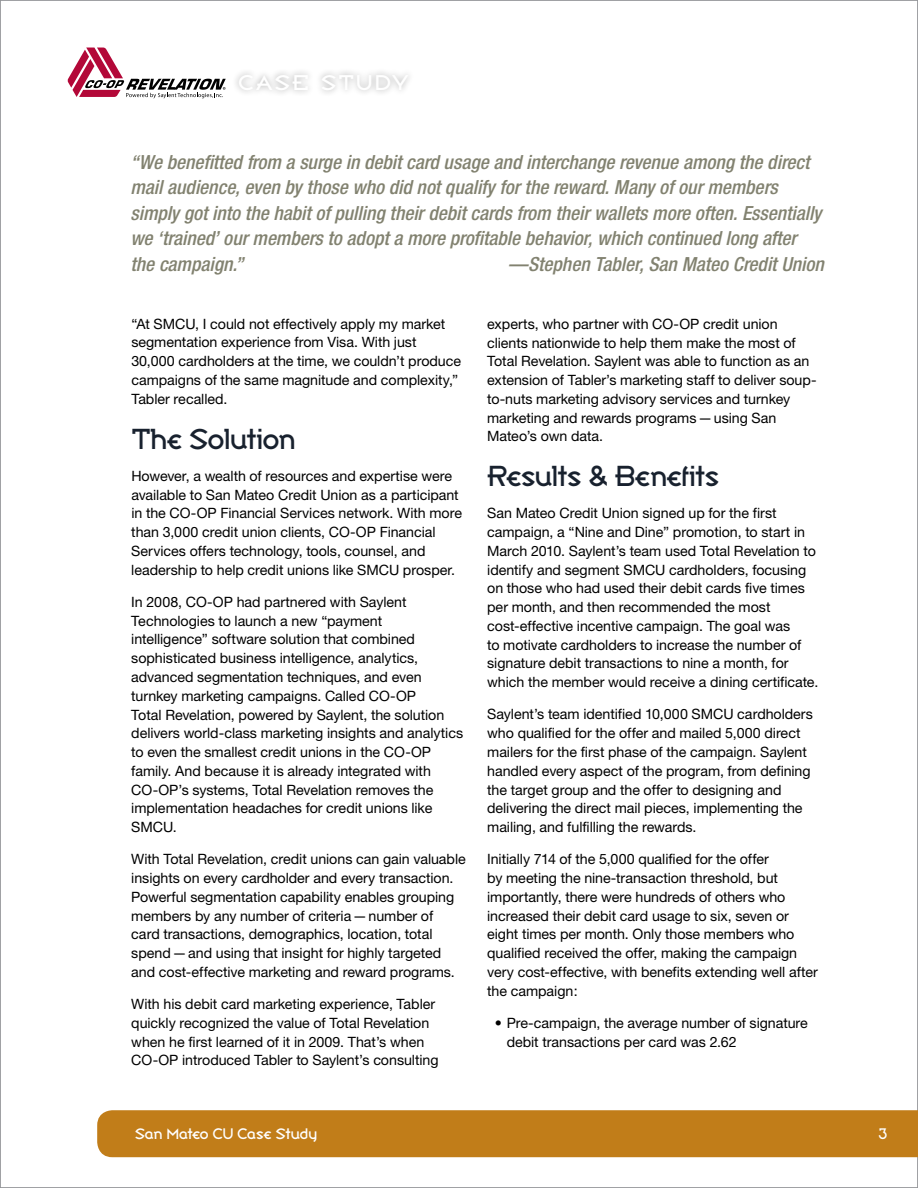
<style>
.page{position:relative;width:918px;height:1188px;background:#fff}
.page>*{position:absolute;margin:0;border:0;box-sizing:border-box;transform-origin:0 0}
.t1{font:28.5px "Broadband ICG";letter-spacing:-.02em;color:#18212e}
.t2{font:21px "Broadband ICG";letter-spacing:.085em;color:#fff;scale:1.1 1}
.t3{font:italic 500 condensed 19.5px/25.5px "Helvetica Neue";color:#828270}
.t4{font:15px "Broadband ICG";letter-spacing:-.01em;color:#fff}
.t5{font:14.25px/18.8px "Helvetica Neue";letter-spacing:-.005em;color:#000}
</style>
<div class="page">
<div style="left:97px;top:1110px;width:821px;height:47px;background:#c17d19"></div>
<div style="left:232px;top:68px;width:183px;height:29px;background:#000;opacity:.35"></div>
<svg style="left:68px;top:48px;width:158px;height:50px"></svg>
<h2 class="t2" style="left:238px;top:70px;width:156px">CASE STUDY</h2>
<p class="t3" style="left:130px;top:149px;width:693px">“We benefitted from a surge in debit card usage and interchange revenue among the direct mail audience, even by those who did not qualify for the reward. Many of our members simply got into the habit of pulling their debit cards from their wallets more often. Essentially we ‘trained’ our members to adopt a more profitable behavior, which continued long after the campaign.”</p>
<h3 class="t3" style="left:508px;top:251px;width:317px">—Stephen Tabler, San Mateo Credit Union</h3>
<p class="t5" style="left:131px;top:314px;width:331px">“At SMCU, I could not effectively apply my market segmentation experience from Visa. With just 30,000 cardholders at the time, we couldn’t produce campaigns of the same magnitude and complexity,” Tabler recalled.</p>
<h1 class="t1" style="left:131px;top:421px;width:166px">The Solution</h1>
<p class="t5" style="left:131px;top:466px;width:332px">However, a wealth of resources and expertise were available to San Mateo Credit Union as a participant in the CO‑OP Financial Services network. With more than 3,000 credit union clients, CO‑OP Financial Services offers technology, tools, counsel, and leadership to help credit unions like SMCU prosper.</p>
<p class="t5" style="left:131px;top:592px;width:333px">In 2008, CO‑OP had partnered with Saylent Technologies to launch a new “payment<br>intelligence” software solution that combined sophisticated business intelligence, analytics, advanced segmentation techniques, and even turnkey marketing campaigns. Called CO‑OP<br>Total Revelation, powered by Saylent, the solution delivers world-class marketing insights and analytics to even the smallest credit unions in the CO‑OP family. And because it is already integrated with CO‑OP’s systems, Total Revelation removes the implementation headaches for credit unions like SMCU.</p>
<p class="t5" style="left:131px;top:850px;width:336px">With Total Revelation, credit unions can gain valuable insights on every cardholder and every transaction.<br>Powerful segmentation capability enables grouping members by any number of criteria—number of<br>card transactions, demographics, location, total spend—and using that insight for highly targeted and cost-effective marketing and reward programs.</p>
<p class="t5" style="left:131px;top:994px;width:309px">With his debit card marketing experience, Tabler quickly recognized the value of Total Revelation when he first learned of it in 2009. That’s when CO‑OP introduced Tabler to Saylent’s consulting</p>
<p class="t5" style="left:487px;top:314px;width:331px">experts, who partner with CO‑OP credit union clients nationwide to help them make the most of Total Revelation. Saylent was able to function as an extension of Tabler’s marketing staff to deliver soup&shy;to-nuts marketing advisory services and turnkey marketing and rewards programs—using San Mateo’s own data.</p>
<h1 class="t1" style="left:487px;top:459px;width:233px">Results &amp; Benefits</h1>
<p class="t5" style="left:487px;top:504px;width:333px">San Mateo Credit Union signed up for the first campaign, a “Nine and Dine” promotion, to start in March 2010. Saylent’s team used Total Revelation to identify and segment SMCU cardholders, focusing on those who had used their debit cards five times per month, and then recommended the most cost-effective incentive campaign. The goal was<br>to motivate cardholders to increase the number of signature debit transactions to nine a month, for which the member would receive a dining certificate.</p>
<p class="t5" style="left:487px;top:705px;width:327px">Saylent’s team identified 10,000 SMCU cardholders who qualified for the offer and mailed 5,000 direct mailers for the first phase of the campaign. Saylent handled every aspect of the program, from defining the target group and the offer to designing and delivering the direct mail pieces, implementing the mailing, and fulfilling the rewards.</p>
<p class="t5" style="left:487px;top:850px;width:332px">Initially 714 of the 5,000 qualified for the offer<br>by meeting the nine-transaction threshold, but importantly, there were hundreds of others who increased their debit card usage to six, seven or eight times per month. Only those members who qualified received the offer, making the campaign very cost-effective, with benefits extending well after the campaign:</p>
<p class="t5" style="left:507px;top:1013px;width:303px;text-indent:-12px">• Pre-campaign, the average number of signature debit transactions per card was 2.62</p>
<p class="t4" style="left:135px;top:1125px;width:184px">San Mateo CU Case Study</p>
<p class="t4" style="left:878px;top:1125px;width:10px">3</p>
</div>
